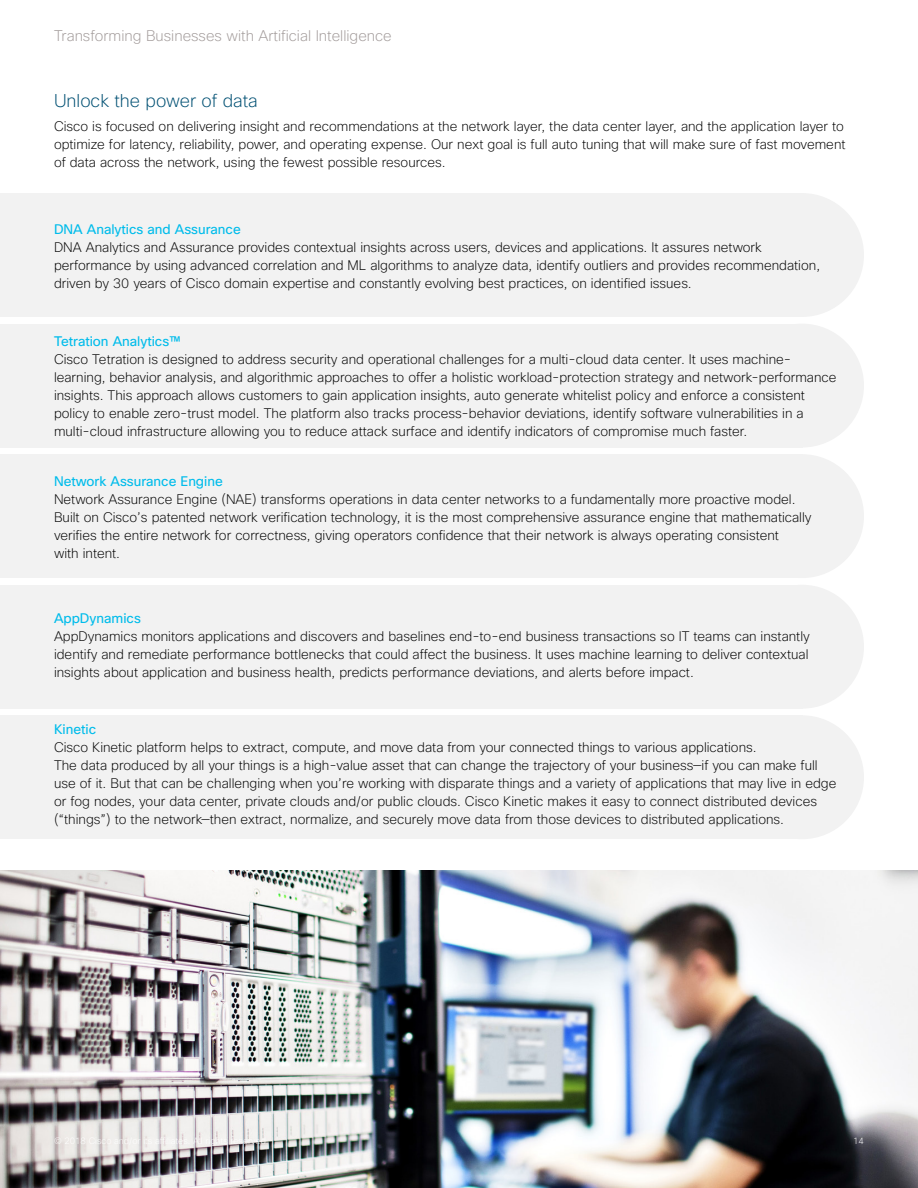
<style>
.page{position:relative;width:918px;height:1188px;background:#fff}
.page>*{position:absolute;margin:0;border:0;box-sizing:border-box;transform-origin:0 0}
.Header_3{font:200 18px "Cisco Sans";color:#005073}
.t1{font:200 15px "Cisco Sans";color:#a29b9a}
.Body{font:200 13.5px/18px "Cisco Sans";color:#000}
.Header_5{font:200 13.5px/18px "Cisco Sans";color:#000;text-align:justify}
.Header_5-2{font:13.5px "Cisco Sans";color:#00bceb}
.t2{font:200 9px "Cisco Sans";color:#fff}
</style>
<div class="page">
<img style="left:0;top:870px;width:918px;height:318px">
<div style="left:0;top:193px;width:802px;height:124px;background:#f2f2f2"></div>
<div style="left:740px;top:193px;width:124px;height:124px;background:#f2f2f2;border-radius:50%"></div>
<div style="left:0;top:324px;width:802px;height:124px;background:#f2f2f2"></div>
<div style="left:740px;top:324px;width:124px;height:124px;background:#f2f2f2;border-radius:50%"></div>
<div style="left:0;top:585px;width:802px;height:124px;background:#f2f2f2"></div>
<div style="left:740px;top:585px;width:124px;height:124px;background:#f2f2f2;border-radius:50%"></div>
<div style="left:0;top:715px;width:802px;height:124px;background:#f2f2f2"></div>
<div style="left:740px;top:715px;width:124px;height:124px;background:#f2f2f2;border-radius:50%"></div>
<div style="left:0;top:454px;width:802px;height:124px;background:#f2f2f2"></div>
<div style="left:740px;top:454px;width:124px;height:124px;background:#f2f2f2;border-radius:50%"></div>
<p class="t1" style="left:54px;top:26px;width:339px">Transforming Businesses with Artificial Intelligence</p>
<p class="Header_3" style="left:54px;top:89px;width:205px">Unlock the power of data</p>
<p class="Body" style="left:54px;top:117px;width:793px;text-align:justify">Cisco is focused on delivering insight and recommendations at the network layer, the data center layer, and the application layer to optimize for latency, reliability, power, and operating expense. Our next goal is full auto tuning that will make sure of fast movement of data across the network, using the fewest possible resources.</p>
<p class="Header_5-2" style="left:54px;top:220px;width:188px">DNA Analytics and Assurance</p>
<p class="Body" style="left:54px;top:238px;width:768px">DNA Analytics and Assurance provides contextual insights across users, devices and applications. It assures network performance by using advanced correlation and ML algorithms to analyze data, identify outliers and provides recommendation, driven by 30 years of Cisco domain expertise and constantly evolving best practices, on identified issues.</p>
<p class="Header_5-2" style="left:54px;top:332px;width:128px">Tetration Analytics™</p>
<p class="Body" style="left:54px;top:350px;width:784px">Cisco Tetration is designed to address security and operational challenges for a multi-cloud data center. It uses machine&shy;learning, behavior analysis, and algorithmic approaches to offer a holistic workload-protection strategy and network-performance insights. This approach allows customers to gain application insights, auto generate whitelist policy and enforce a consistent policy to enable zero-trust model. The platform also tracks process-behavior deviations, identify software vulnerabilities in a multi-cloud infrastructure allowing you to reduce attack surface and identify indicators of compromise much faster.</p>
<p class="Header_5-2" style="left:54px;top:473px;width:170px">Network Assurance Engine</p>
<p class="Header_5" style="left:54px;top:490px;width:759px;text-align:left">Network Assurance Engine (NAE) transforms operations in data center networks to a fundamentally more proactive model.<br>Built on Cisco’s patented network verification technology, it is the most comprehensive assurance engine that mathematically verifies the entire network for correctness, giving operators confidence that their network is always operating consistent<br>with intent.</p>
<p class="Header_5-2" style="left:54px;top:610px;width:88px">AppDynamics</p>
<p class="Header_5" style="left:54px;top:627px;width:757px">AppDynamics monitors applications and discovers and baselines end-to-end business transactions so IT teams can instantly identify and remediate performance bottlenecks that could affect the business. It uses machine learning to deliver contextual insights about application and business health, predicts performance deviations, and alerts before impact.</p>
<p class="Header_5-2" style="left:54px;top:721px;width:44px">Kinetic</p>
<p class="Body" style="left:54px;top:738px;width:784px">Cisco Kinetic platform helps to extract, compute, and move data from your connected things to various applications.<br>The data produced by all your things is a high-value asset that can change the trajectory of your business—if you can make full use of it. But that can be challenging when you’re working with disparate things and a variety of applications that may live in edge or fog nodes, your data center, private clouds and/or public clouds. Cisco Kinetic makes it easy to connect distributed devices (“things”) to the network—then extract, normalize, and securely move data from those devices to distributed applications.</p>
<p class="t2" style="left:853px;top:1135px;width:12px">14</p>
</div>
